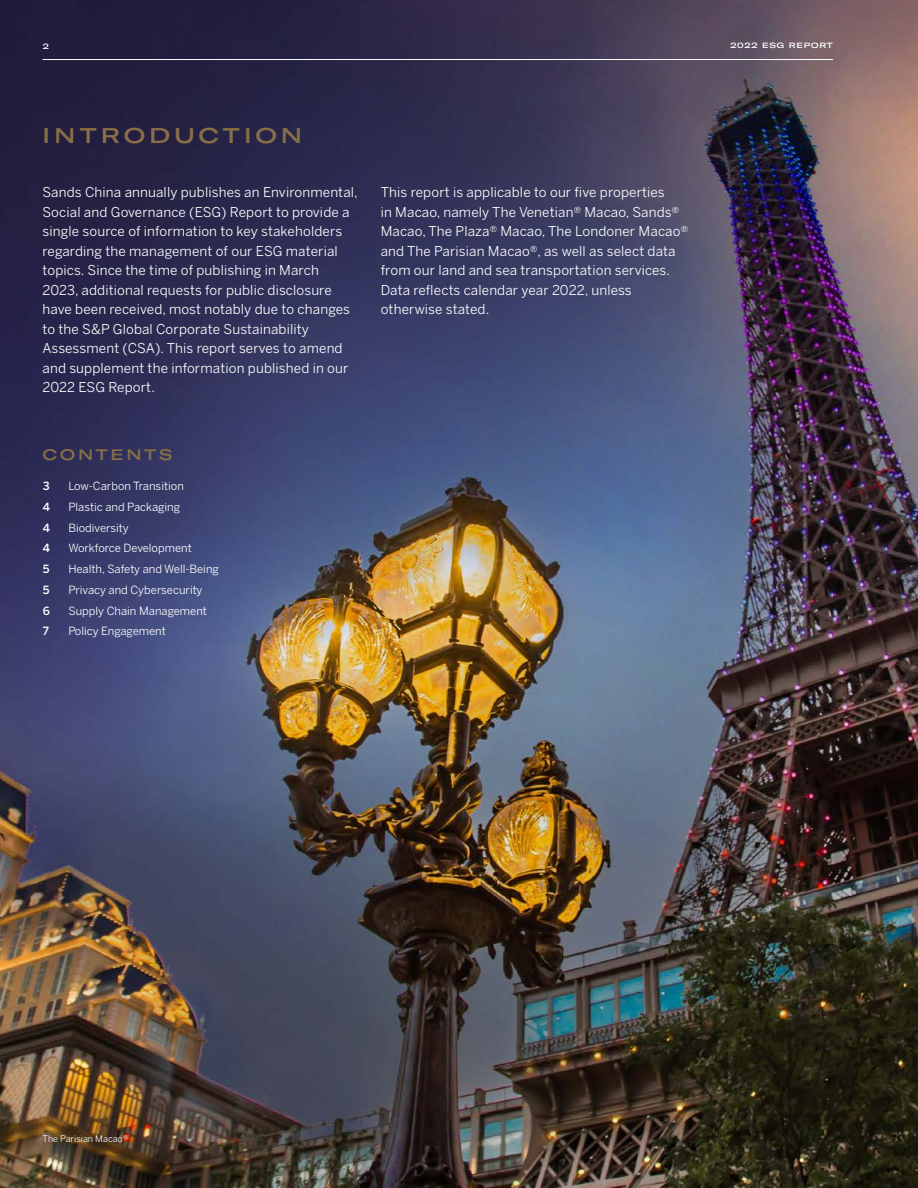
<style>
.page{position:relative;width:918px;height:1188px;background:#fff}
.page>*{position:absolute;margin:0;border:0;box-sizing:border-box;transform-origin:0 0}
.Divider_heading{font:500 expanded 21px "GT America";letter-spacing:.2em;color:#886f46}
.Divider_heading-2{font:500 expanded 15px "GT America";letter-spacing:.175em;color:#886f46}
.t1{font:13.5px/19.5px "Benton Sans";letter-spacing:.01em;color:#fff}
.t2{font:11.25px "Benton Sans";color:#fff}
.t3{font:500 11.25px "Benton Sans";color:#fff}
.Body_copy{font:9px "Benton Sans";color:#fff}
.t4{font:500 expanded 7.5px "GT America";letter-spacing:.1em;color:#fff}
</style>
<div class="page">
<img style="left:0;top:0;width:918px;height:1188px">
<hr style="left:43px;top:59px;width:790px;height:1px;background:#fff">
<p class="t4" style="left:43px;top:42px;width:8px">2</p>
<p class="t4" style="left:730px;top:41px;width:104px">2022 ESG REPORT</p>
<p class="Divider_heading" style="left:43px;top:122px;width:261px">INTRODUCTION</p>
<p class="t1" style="left:43px;top:183px;width:317px">Sands China annually publishes an Environmental, Social and Governance (ESG) Report to provide a single source of information to key stakeholders regarding the management of our ESG material topics. Since the time of publishing in March 2023, additional requests for public disclosure have been received, most notably due to changes to the S&amp;P Global Corporate Sustainability Assessment (CSA). This report serves to amend and supplement the information published in our 2022 ESG Report.</p>
<p class="t1" style="left:381px;top:183px;width:309px">This report is applicable to our five properties<br>in Macao, namely The Venetian® Macao, Sands® Macao, The Plaza® Macao, The Londoner Macao® and The Parisian Macao®, as well as select data from our land and sea transportation services.<br>Data reflects calendar year 2022, unless otherwise stated.</p>
<p class="Divider_heading-2" style="left:43px;top:446px;width:131px">CONTENTS</p>
<p class="t3" style="left:43px;top:479px;width:8px">3</p>
<p class="t2" style="left:68px;top:479px;width:117px">Low-Carbon Transition</p>
<p class="t3" style="left:43px;top:500px;width:9px">4</p>
<p class="t2" style="left:68px;top:500px;width:113px">Plastic and Packaging</p>
<p class="t3" style="left:43px;top:521px;width:9px">4</p>
<p class="t2" style="left:68px;top:521px;width:62px">Biodiversity</p>
<p class="t3" style="left:43px;top:542px;width:9px">4</p>
<p class="t2" style="left:68px;top:542px;width:125px">Workforce Development</p>
<p class="t3" style="left:43px;top:562px;width:8px">5</p>
<p class="t2" style="left:68px;top:562px;width:152px">Health, Safety and Well-Being</p>
<p class="t3" style="left:43px;top:583px;width:8px">5</p>
<p class="t2" style="left:68px;top:583px;width:136px">Privacy and Cybersecurity</p>
<p class="t3" style="left:43px;top:604px;width:9px">6</p>
<p class="t2" style="left:68px;top:604px;width:140px">Supply Chain Management</p>
<p class="t3" style="left:43px;top:625px;width:8px">7</p>
<p class="t2" style="left:68px;top:625px;width:99px">Policy Engagement</p>
<p class="Body_copy" style="left:43px;top:1134px;width:87px">The Parisian Macao®</p>
</div>
